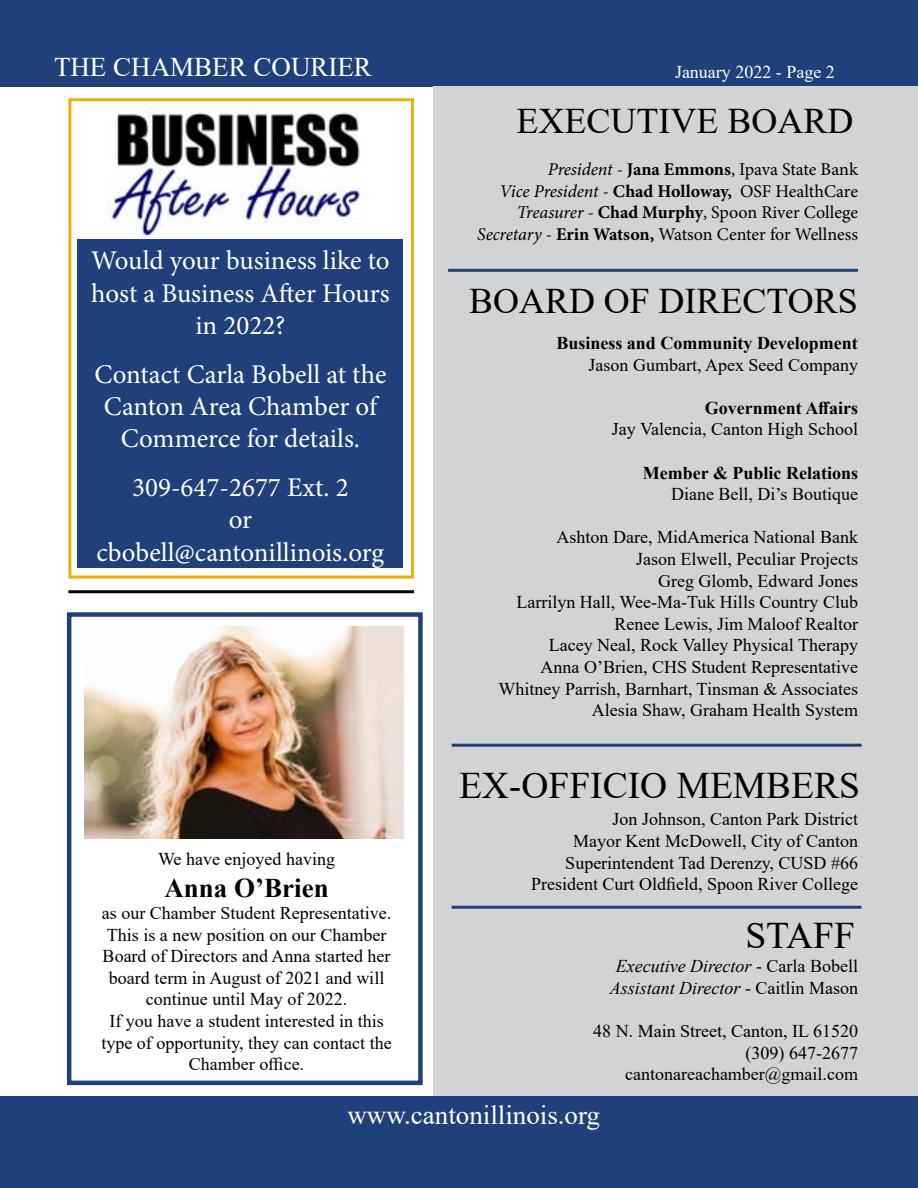
<style>
.page{position:relative;width:918px;height:1188px;background:#fff}
.page>*{position:absolute;margin:0;border:0;box-sizing:border-box;transform-origin:0 0}
.t1{font:37.5px "Times New Roman";color:#000}
.t2{font:36px "Times New Roman";color:#000}
.t3{font:27px/32.4px "Minion Pro";color:#fff;text-align:center}
.t4{font:27px "Times New Roman";color:#fff}
.t5{font:700 27px "Times New Roman";color:#000}
.t6{font:18px/21.6px "Times New Roman";color:#000;text-align:right}
.t7{font:18px/21.6px "Minion Pro";letter-spacing:-.005em;color:#000;text-align:right}
.t8{font:700 18px "Times New Roman";color:#000}
.t9{font:italic 18px/21.6px "Times New Roman";color:#000;text-align:center}
.t10{font:18px "Times New Roman";color:#fff}
.s1{font-style:italic}
.s2{font-weight:700}
.s3{font-style:normal}
</style>
<div class="page">
<div style="left:78px;top:239px;width:325px;height:329px;background:#1f407a"></div>
<div style="left:0;top:0;width:918px;height:86px;background:#1f407a"></div>
<div style="left:0;top:1096px;width:918px;height:92px;background:#1f407a"></div>
<div style="left:433px;top:86px;width:485px;height:1010px;background:#d1d3d4"></div>
<hr style="left:448px;top:269px;width:410px;height:3px;background:#1f407a">
<hr style="left:452px;top:744px;width:410px;height:3px;background:#1f407a">
<hr style="left:452px;top:906px;width:409px;height:3px;background:#1f407a">
<hr style="left:68px;top:590px;width:346px;height:3px;background:#000">
<div style="left:67px;top:612px;width:356px;height:473px;border:4px solid #1f407a"></div>
<div style="left:68px;top:98px;width:346px;height:481px;border:3px solid #e7b20e"></div>
<img style="left:107px;top:106px;width:263px;height:131px">
<img style="left:85px;top:626px;width:318px;height:213px">
<h3 class="t4" style="left:54px;top:48px;width:320px">THE CHAMBER COURIER</h3>
<p class="t10" style="left:675px;top:59px;width:161px">January 2022 - Page 2</p>
<h3 class="t3" style="left:91px;top:245px;width:300px">Would your business like to host a Business After Hours in 2022?</h3>
<h3 class="t3" style="left:94px;top:358px;width:294px">Contact Carla Bobell at the<br>Canton Area Chamber of<br>Commerce for details.</h3>
<h3 class="t3" style="left:97px;top:471px;width:289px">309-647-2677 Ext. 2<br>or cbobell@cantonillinois.org</h3>
<p class="t6" style="left:158px;top:848px;width:179px">We have enjoyed having</p>
<h3 class="t5" style="left:164px;top:869px;width:166px">Anna O’Brien</h3>
<p class="t6" style="left:101px;top:902px;width:292px;text-align:center">as our Chamber Student Representative.<br>This is a new position on our Chamber Board of Directors and Anna started her board term in August of 2021 and will continue until May of 2022.<br>If you have a student interested in this type of opportunity, they can contact the Chamber office.</p>
<h2 class="t2" style="left:517px;top:96px;width:338px">EXECUTIVE BOARD</h2>
<p class="t7" style="left:477px;top:159px;width:382px"><span class="s1">President -</span> <span class="s2">Jana Emmons</span>, Ipava State Bank<br><span class="s1">Vice President -</span> <span class="s2">Chad Holloway,</span> OSF HealthCare <span class="s1">Treasurer -</span> <span class="s2">Chad Murphy</span>, Spoon River College <span class="s1">Secretary -</span> <span class="s2">Erin Watson,</span> Watson Center for Wellness</p>
<h2 class="t2" style="left:469px;top:276px;width:390px">BOARD OF DIRECTORS</h2>
<p class="t8" style="left:556px;top:330px;width:303px">Business and Community Development</p>
<p class="t6" style="left:589px;top:353px;width:271px">Jason Gumbart, Apex Seed Company</p>
<p class="t8" style="left:705px;top:395px;width:155px">Government Affairs</p>
<p class="t6" style="left:612px;top:418px;width:248px">Jay Valencia, Canton High School</p>
<p class="t8" style="left:643px;top:460px;width:217px">Member &amp; Public Relations</p>
<p class="t6" style="left:671px;top:483px;width:188px">Diane Bell, Di’s Boutique</p>
<p class="t6" style="left:499px;top:526px;width:361px">Ashton Dare, MidAmerica National Bank<br>Jason Elwell, Peculiar Projects<br>Greg Glomb, Edward Jones<br>Larrilyn Hall, Wee-Ma-Tuk Hills Country Club Renee Lewis, Jim Maloof Realtor<br>Lacey Neal, Rock Valley Physical Therapy<br>Anna O’Brien, CHS Student Representative Whitney Parrish, Barnhart, Tinsman &amp; Associates Alesia Shaw, Graham Health System</p>
<h1 class="t1" style="left:459px;top:759px;width:403px">EX-OFFICIO MEMBERS</h1>
<p class="t6" style="left:531px;top:808px;width:329px">Jon Johnson, Canton Park District<br>Mayor Kent McDowell, City of Canton Superintendent Tad Derenzy, CUSD #66<br>President Curt Oldfield, Spoon River College</p>
<h1 class="t1" style="left:745px;top:909px;width:111px">STAFF</h1>
<p class="t9" style="left:610px;top:955px;width:250px">Executive Director <span class="s3">- Carla Bobell<br></span>Assistant Director <span class="s3">- Caitlin Mason</span></p>
<p class="t6" style="left:593px;top:1020px;width:266px">48 N. Main Street, Canton, IL 61520 (309) 647-2677 cantonareachamber@gmail.com</p>
<h3 class="t4" style="left:347px;top:1096px;width:254px">www.cantonillinois.org</h3>
</div>
